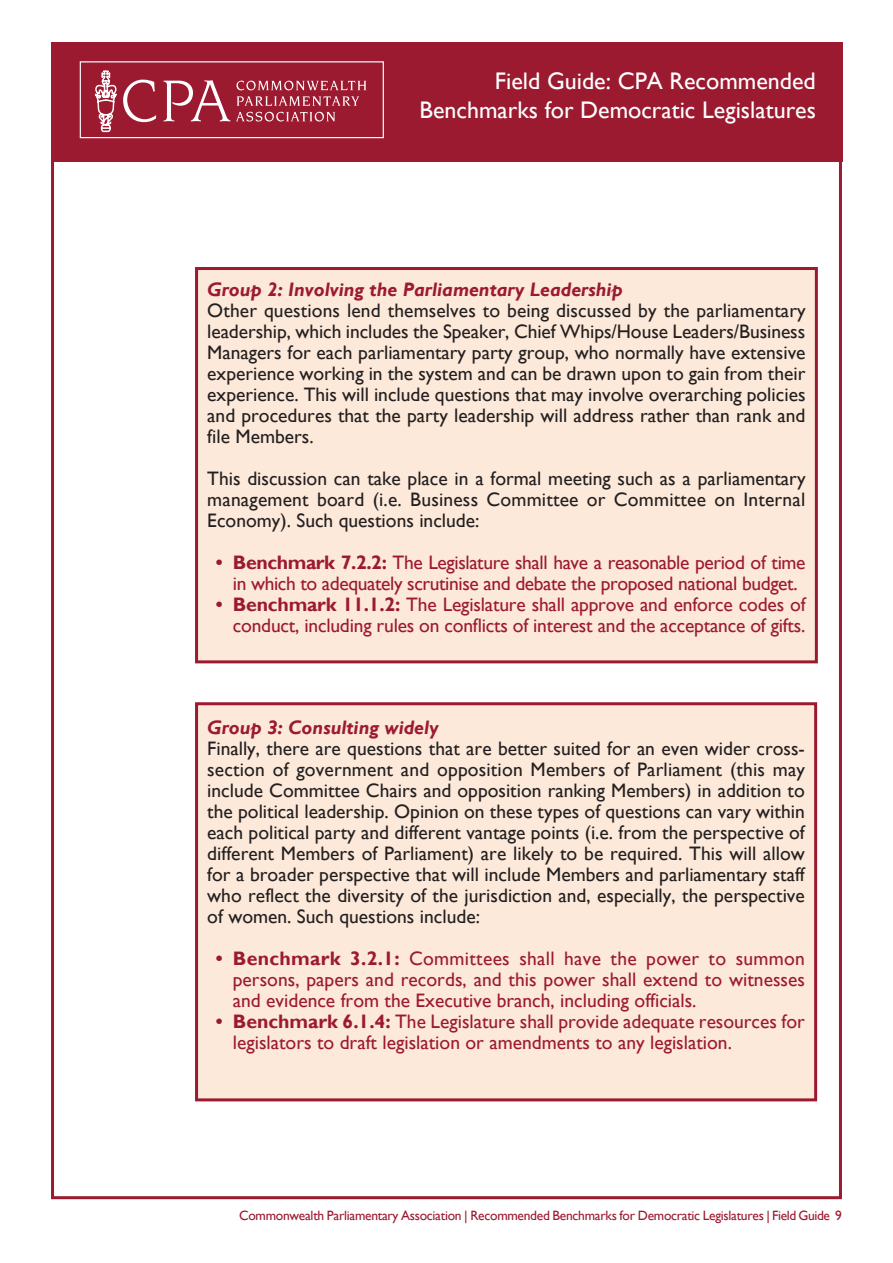
<style>
.page{position:relative;width:893px;height:1263px;background:#fff}
.page>*{position:absolute;margin:0;border:0;box-sizing:border-box;transform-origin:0 0}
.t1{font:24px/28.8px "Gill Sans";color:#fff;text-align:right}
.t2{font:19.5px/21px "Gill Sans";color:#231f20;text-align:justify}
.t3{font:19.5px/21px "Gill Sans";letter-spacing:-.01em;color:#9c1a30;text-align:center}
.t4{font:italic 700 19.5px "Gill Sans";color:#9c1a30}
.t5{font:13.5px "Gill Sans";letter-spacing:-.02em;color:#9c1a30}
.s1{font-weight:700}
</style>
<div class="page">
<div style="left:51px;top:43px;width:791px;height:119px;background:#9c1a30"></div>
<svg style="left:94px;top:70px;width:62px;height:63px"></svg>
<svg style="left:164px;top:80px;width:66px;height:41px"></svg>
<svg style="left:236px;top:81px;width:130px;height:9px"></svg>
<svg style="left:237px;top:96px;width:122px;height:10px"></svg>
<svg style="left:236px;top:112px;width:99px;height:9px"></svg>
<div style="left:80px;top:61px;width:304px;height:77px;border:1px solid #fff"></div>
<div style="left:195px;top:267px;width:623px;height:396px;background:#fce9d9;border:3px solid #9c1a30"></div>
<div style="left:195px;top:702px;width:622px;height:399px;background:#fce9d9;border:3px solid #9c1a30"></div>
<p class="t1" style="left:420px;top:67px;width:398px">Field Guide: CPA Recommended<br>Benchmarks for Democratic Legislatures</p>
<p class="t4" style="left:207px;top:278px;width:417px">Group 2: Involving the Parliamentary Leadership</p>
<p class="t2" style="left:207px;top:300px;width:600px">Other questions lend themselves to being discussed by the parliamentary leadership, which includes the Speaker, Chief Whips/House Leaders/Business Managers for each parliamentary party group, who normally have extensive experience working in the system and can be drawn upon to gain from their experience. This will include questions that may involve overarching policies and procedures that the party leadership will address rather than rank and file Members.</p>
<p class="t2" style="left:207px;top:468px;width:600px">This discussion can take place in a formal meeting such as a parliamentary management board (i.e. Business Committee or Committee on Internal Economy). Such questions include:</p>
<p class="t3" style="left:216px;top:552px;width:591px"><span class="s1">• Benchmark 7.2.2:</span> The Legislature shall have a reasonable period of time in which to adequately scrutinise and debate the proposed national budget.</p>
<p class="t3" style="left:216px;top:594px;width:591px;text-align:right"><span class="s1">• Benchmark 11.1.2:</span> The Legislature shall approve and enforce codes of conduct, including rules on conflicts of interest and the acceptance of gifts.</p>
<p class="t4" style="left:207px;top:716px;width:233px">Group 3: Consulting widely</p>
<p class="t2" style="left:207px;top:739px;width:599px">Finally, there are questions that are better suited for an even wider cross&shy;section of government and opposition Members of Parliament (this may include Committee Chairs and opposition ranking Members) in addition to the political leadership. Opinion on these types of questions can vary within each political party and different vantage points (i.e. from the perspective of different Members of Parliament) are likely to be required. This will allow for a broader perspective that will include Members and parliamentary staff who reflect the diversity of the jurisdiction and, especially, the perspective of women. Such questions include:</p>
<p class="t3" style="left:233px;top:949px;width:574px;text-align:justify;text-indent:-17px"><span class="s1">• Benchmark 3.2.1:</span> Committees shall have the power to summon persons, papers and records, and this power shall extend to witnesses and evidence from the Executive branch, including officials.</p>
<p class="t3" style="left:233px;top:1012px;width:574px;text-align:left;text-indent:-17px"><span class="s1">• Benchmark 6.1.4:</span> The Legislature shall provide adequate resources for legislators to draft legislation or amendments to any legislation.</p>
<p class="t5" style="left:239px;top:1207px;width:604px">Commonwealth Parliamentary Association | Recommended Benchmarks for Democratic Legislatures | Field Guide 9</p>
</div>
